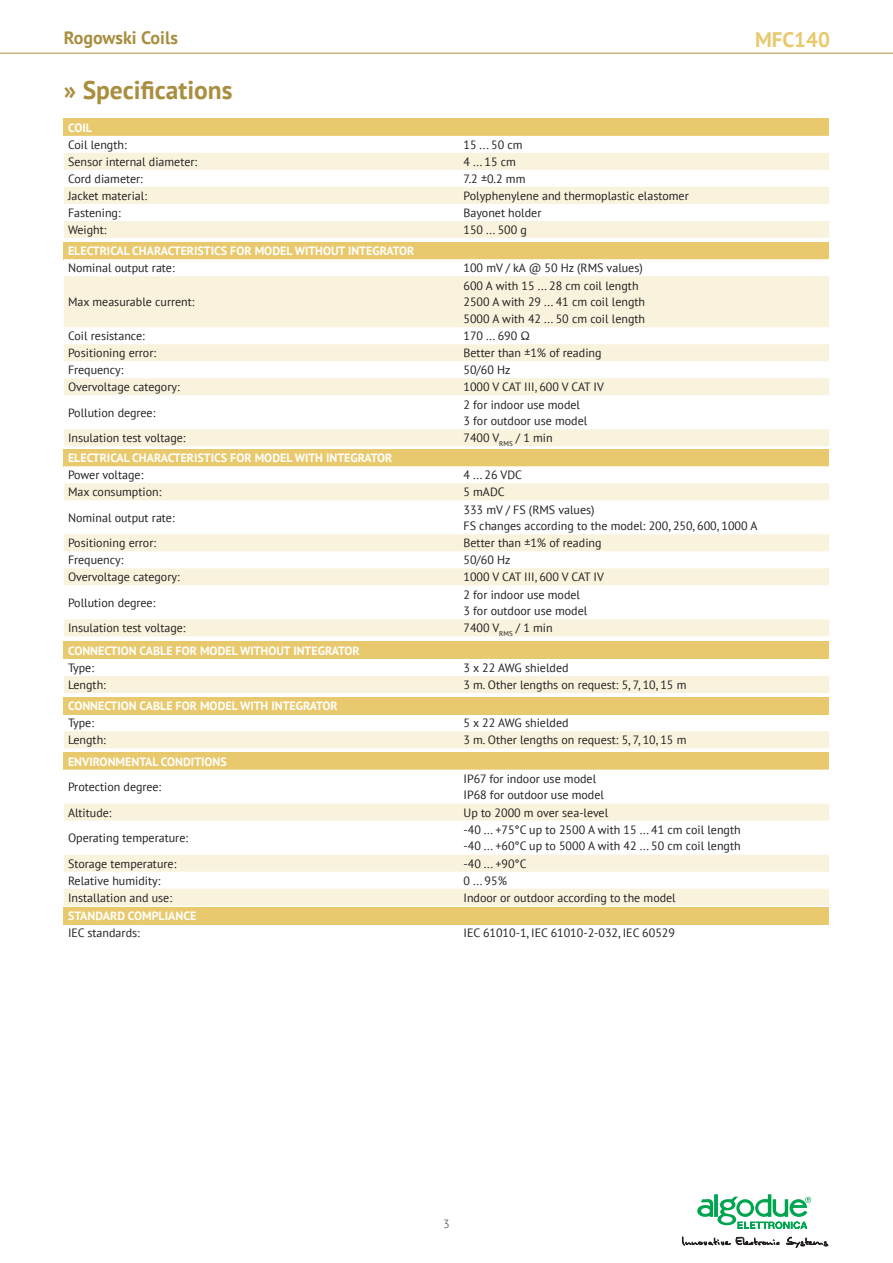
<style>
.page{position:relative;width:893px;height:1263px;background:#fff}
.page>*{position:absolute;margin:0;border:0;box-sizing:border-box;transform-origin:0 0}
.t1{font:700 25.5px "PT Sans";color:#a98e3f}
.t2{font:700 21px "PT Sans";color:#e9c96d}
.t3{font:700 18px "PT Sans";color:#a98e3f}
.t4{font:12px "PT Sans";color:#231f20}
.t5{font:700 12px "PT Sans";color:#fff}
.t6{font:12px "PT Sans";color:#6c6d70}
.t7{font:10.5px "Stylograph";letter-spacing:-.05em;color:#231f20}
</style>
<div class="page">
<hr style="left:0;top:53px;width:893px;height:1px;background:#a98e3f">
<svg style="left:697px;top:1194px;width:114px;height:35px"></svg>
<div style="left:64px;top:119px;width:765px;height:17px;background:#e9c96d"></div>
<svg style="left:64px;top:153px;width:765px;height:85px;fill:#f9f3dd"></svg>
<div style="left:64px;top:242px;width:765px;height:17px;background:#e9c96d"></div>
<svg style="left:64px;top:259px;width:765px;height:1px"></svg>
<svg style="left:64px;top:276px;width:765px;height:170px;fill:#f9f3dd"></svg>
<div style="left:64px;top:642px;width:765px;height:17px;background:#e9c96d"></div>
<div style="left:64px;top:676px;width:765px;height:17px;background:#f9f3dd"></div>
<div style="left:64px;top:753px;width:765px;height:17px;background:#e9c96d"></div>
<svg style="left:64px;top:803px;width:765px;height:1px"></svg>
<svg style="left:64px;top:804px;width:765px;height:102px"></svg>
<div style="left:64px;top:907px;width:765px;height:17px;background:#e9c96d"></div>
<div style="left:64px;top:449px;width:765px;height:17px;background:#e9c96d"></div>
<svg style="left:64px;top:466px;width:765px;height:1px"></svg>
<svg style="left:64px;top:483px;width:765px;height:153px"></svg>
<div style="left:64px;top:697px;width:765px;height:17px;background:#e9c96d"></div>
<div style="left:64px;top:731px;width:765px;height:17px;background:#f9f3dd"></div>
<h3 class="t3" style="left:64px;top:26px;width:116px">Rogowski Coils</h3>
<p class="t1" style="left:64px;top:73px;width:170px">» Specifications</p>
<p class="t5" style="left:68px;top:120px;width:25px">COIL</p>
<p class="t4" style="left:68px;top:137px;width:60px">Coil length:</p>
<p class="t4" style="left:463px;top:137px;width:61px">15 ... 50 cm</p>
<p class="t4" style="left:68px;top:154px;width:131px">Sensor internal diameter:</p>
<p class="t4" style="left:463px;top:154px;width:54px">4 ... 15 cm</p>
<p class="t4" style="left:68px;top:171px;width:76px">Cord diameter:</p>
<p class="t4" style="left:463px;top:171px;width:63px">7.2 ±0.2 mm</p>
<p class="t4" style="left:68px;top:188px;width:80px">Jacket material:</p>
<p class="t4" style="left:463px;top:188px;width:227px">Polyphenylene and thermoplastic elastomer</p>
<p class="t4" style="left:68px;top:205px;width:54px">Fastening:</p>
<p class="t4" style="left:463px;top:205px;width:79px">Bayonet holder</p>
<p class="t4" style="left:68px;top:222px;width:40px">Weight:</p>
<p class="t4" style="left:463px;top:222px;width:65px">150 ... 500 g</p>
<p class="t5" style="left:68px;top:243px;width:348px">ELECTRICAL CHARACTERISTICS FOR MODEL WITHOUT INTEGRATOR</p>
<p class="t4" style="left:68px;top:260px;width:108px">Nominal output rate:</p>
<p class="t4" style="left:463px;top:260px;width:181px">100 mV / kA @ 50 Hz (RMS values)</p>
<p class="t4" style="left:68px;top:294px;width:128px">Max measurable current:</p>
<p class="t4" style="left:463px;top:278px;width:177px">600 A with 15 ... 28 cm coil length</p>
<p class="t4" style="left:463px;top:294px;width:183px">2500 A with 29 ... 41 cm coil length</p>
<p class="t4" style="left:463px;top:311px;width:183px">5000 A with 42 ... 50 cm coil length</p>
<p class="t4" style="left:68px;top:328px;width:78px">Coil resistance:</p>
<p class="t4" style="left:463px;top:328px;width:68px">170 ... 690 Ω</p>
<p class="t4" style="left:68px;top:345px;width:90px">Positioning error:</p>
<p class="t4" style="left:463px;top:345px;width:140px">Better than ±1% of reading</p>
<p class="t4" style="left:68px;top:362px;width:57px">Frequency:</p>
<p class="t4" style="left:463px;top:362px;width:49px">50/60 Hz</p>
<p class="t4" style="left:68px;top:379px;width:113px">Overvoltage category:</p>
<p class="t4" style="left:463px;top:379px;width:142px">1000 V CAT III, 600 V CAT IV</p>
<p class="t4" style="left:68px;top:405px;width:89px">Pollution degree:</p>
<p class="t4" style="left:463px;top:397px;width:118px">2 for indoor use model</p>
<p class="t4" style="left:463px;top:413px;width:125px">3 for outdoor use model</p>
<p class="t4" style="left:68px;top:430px;width:119px">Insulation test voltage:</p>
<p class="t4" style="left:463px;top:430px;width:91px">7400 V<sub>RMS</sub> / 1 min</p>
<p class="t2" style="left:755px;top:25px;width:76px">MFC140</p>
<p class="t5" style="left:68px;top:450px;width:326px">ELECTRICAL CHARACTERISTICS FOR MODEL WITH INTEGRATOR</p>
<p class="t4" style="left:68px;top:467px;width:77px">Power voltage:</p>
<p class="t4" style="left:463px;top:467px;width:60px">4 ... 26 VDC</p>
<p class="t4" style="left:68px;top:484px;width:95px">Max consumption:</p>
<p class="t4" style="left:463px;top:484px;width:43px">5 mADC</p>
<p class="t4" style="left:68px;top:510px;width:108px">Nominal output rate:</p>
<p class="t4" style="left:463px;top:502px;width:133px">333 mV / FS (RMS values)</p>
<p class="t4" style="left:463px;top:518px;width:295px">FS changes according to the model: 200, 250, 600, 1000 A</p>
<p class="t4" style="left:68px;top:535px;width:90px">Positioning error:</p>
<p class="t4" style="left:463px;top:535px;width:140px">Better than ±1% of reading</p>
<p class="t4" style="left:68px;top:552px;width:57px">Frequency:</p>
<p class="t4" style="left:463px;top:552px;width:49px">50/60 Hz</p>
<p class="t4" style="left:68px;top:569px;width:113px">Overvoltage category:</p>
<p class="t4" style="left:463px;top:569px;width:142px">1000 V CAT III, 600 V CAT IV</p>
<p class="t4" style="left:68px;top:595px;width:89px">Pollution degree:</p>
<p class="t4" style="left:463px;top:587px;width:118px">2 for indoor use model</p>
<p class="t4" style="left:463px;top:603px;width:125px">3 for outdoor use model</p>
<p class="t4" style="left:68px;top:620px;width:119px">Insulation test voltage:</p>
<p class="t4" style="left:463px;top:620px;width:91px">7400 V<sub>RMS</sub> / 1 min</p>
<p class="t5" style="left:68px;top:643px;width:293px">CONNECTION CABLE FOR MODEL WITHOUT INTEGRATOR</p>
<p class="t4" style="left:68px;top:660px;width:27px">Type:</p>
<p class="t4" style="left:463px;top:660px;width:107px">3 x 22 AWG shielded</p>
<p class="t4" style="left:68px;top:677px;width:39px">Length:</p>
<p class="t4" style="left:463px;top:677px;width:224px">3 m. Other lengths on request: 5, 7, 10, 15 m</p>
<p class="t5" style="left:68px;top:698px;width:271px">CONNECTION CABLE FOR MODEL WITH INTEGRATOR</p>
<p class="t4" style="left:68px;top:715px;width:27px">Type:</p>
<p class="t4" style="left:463px;top:715px;width:107px">5 x 22 AWG shielded</p>
<p class="t4" style="left:68px;top:732px;width:39px">Length:</p>
<p class="t4" style="left:463px;top:732px;width:224px">3 m. Other lengths on request: 5, 7, 10, 15 m</p>
<p class="t5" style="left:68px;top:753px;width:160px">ENVIRONMENTAL CONDITIONS</p>
<p class="t4" style="left:68px;top:779px;width:95px">Protection degree:</p>
<p class="t4" style="left:463px;top:771px;width:134px">IP67 for indoor use model</p>
<p class="t4" style="left:463px;top:787px;width:142px">IP68 for outdoor use model</p>
<p class="t4" style="left:68px;top:805px;width:45px">Altitude:</p>
<p class="t4" style="left:463px;top:805px;width:146px">Up to 2000 m over sea-level</p>
<p class="t4" style="left:68px;top:830px;width:122px">Operating temperature:</p>
<p class="t4" style="left:463px;top:822px;width:279px">-40 ... +75°C up to 2500 A with 15 ... 41 cm coil length</p>
<p class="t4" style="left:463px;top:838px;width:279px">-40 ... +60°C up to 5000 A with 42 ... 50 cm coil length</p>
<p class="t4" style="left:68px;top:856px;width:110px">Storage temperature:</p>
<p class="t4" style="left:463px;top:856px;width:65px">-40 ... +90°C</p>
<p class="t4" style="left:68px;top:873px;width:94px">Relative humidity:</p>
<p class="t4" style="left:463px;top:873px;width:45px">0 ... 95%</p>
<p class="t4" style="left:68px;top:890px;width:105px">Installation and use:</p>
<p class="t4" style="left:463px;top:890px;width:214px">Indoor or outdoor according to the model</p>
<p class="t5" style="left:68px;top:908px;width:130px">STANDARD COMPLIANCE</p>
<p class="t4" style="left:68px;top:925px;width:73px">IEC standards:</p>
<p class="t4" style="left:463px;top:925px;width:213px">IEC 61010-1, IEC 61010-2-032, IEC 60529</p>
<p class="t6" style="left:443px;top:1216px;width:8px">3</p>
<p class="t7" style="left:681px;top:1234px;width:149px">Innovative Electronic Systems</p>
</div>
